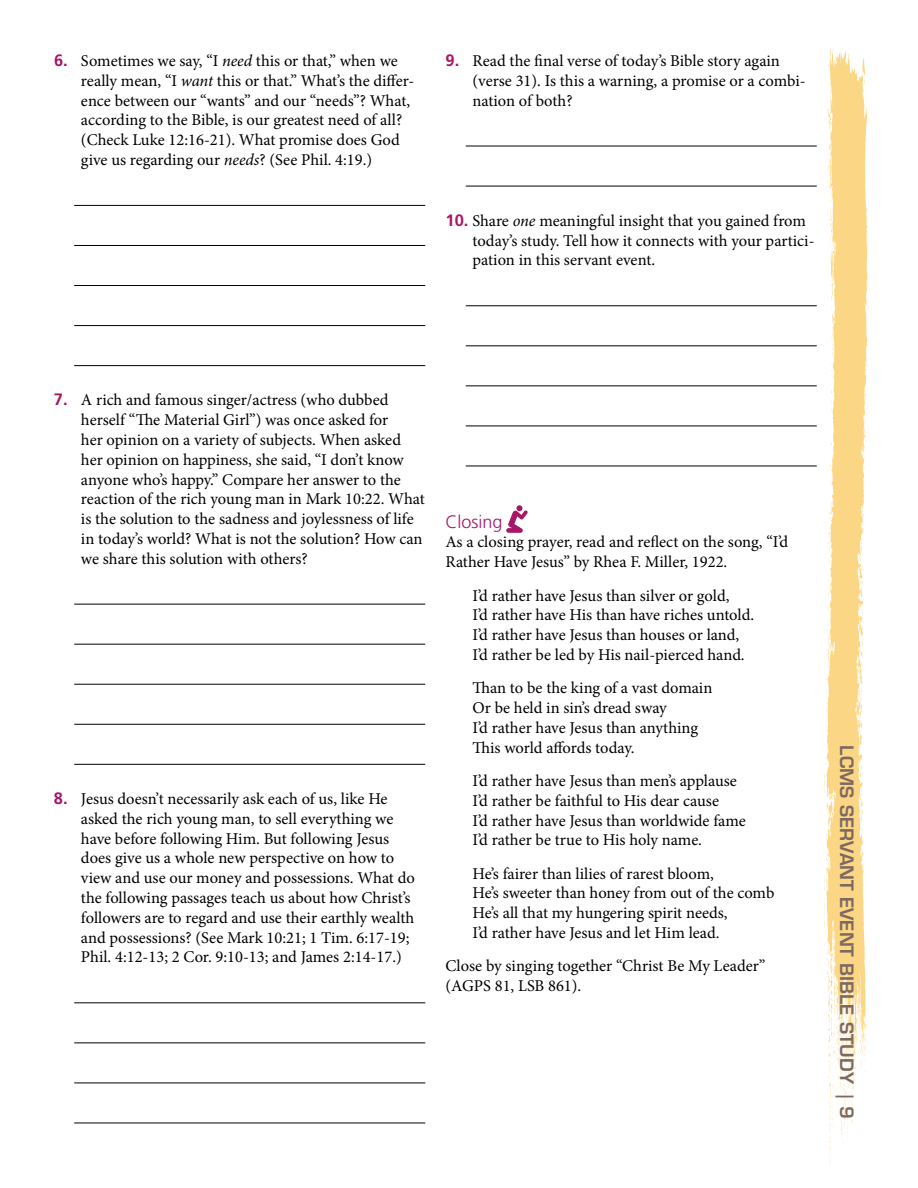
<style>
.page{position:relative;width:918px;height:1188px;background:#fff}
.page>*{position:absolute;margin:0;border:0;box-sizing:border-box;transform-origin:0 0}
.t1{font:600 18px "Eurostile LT Std";color:#7e6960}
.t2{font:300 18px "Frutiger LT Std";color:#a81667}
.t3{font:16.5px/19.8px "Minion Pro";letter-spacing:-.005em;color:#000}
.s1{font-family:"Frutiger LT Std";font-weight:700;color:#a81667}
.s2{font-style:italic}
</style>
<div class="page">
<svg style="left:824px;top:36px;width:45px;height:1132px;fill:#fbd785"></svg>
<hr style="left:74px;top:205px;width:351px;height:1px;background:#000">
<hr style="left:74px;top:245px;width:351px;height:1px;background:#000">
<hr style="left:74px;top:285px;width:351px;height:1px;background:#000">
<hr style="left:74px;top:325px;width:351px;height:1px;background:#000">
<hr style="left:74px;top:365px;width:351px;height:1px;background:#000">
<hr style="left:74px;top:604px;width:351px;height:1px;background:#000">
<hr style="left:74px;top:644px;width:351px;height:1px;background:#000">
<hr style="left:74px;top:684px;width:351px;height:1px;background:#000">
<hr style="left:74px;top:724px;width:351px;height:1px;background:#000">
<hr style="left:74px;top:764px;width:351px;height:1px;background:#000">
<hr style="left:74px;top:1002px;width:351px;height:1px;background:#000">
<hr style="left:74px;top:1042px;width:351px;height:1px;background:#000">
<hr style="left:74px;top:1083px;width:351px;height:1px;background:#000">
<hr style="left:74px;top:1123px;width:351px;height:1px;background:#000">
<hr style="left:466px;top:146px;width:351px;height:1px;background:#000">
<hr style="left:466px;top:186px;width:351px;height:1px;background:#000">
<hr style="left:466px;top:305px;width:351px;height:1px;background:#000">
<hr style="left:466px;top:345px;width:351px;height:1px;background:#000">
<hr style="left:466px;top:385px;width:351px;height:1px;background:#000">
<hr style="left:466px;top:426px;width:351px;height:1px;background:#000">
<hr style="left:466px;top:466px;width:351px;height:1px;background:#000">
<svg style="left:506px;top:505px;width:22px;height:28px"></svg>
<p class="t3" style="left:81px;top:51px;width:335px;text-indent:-27px"><span class="s1">6.</span> Sometimes we say, “I <span class="s2">need</span> this or that,” when we really mean, “I <span class="s2">want</span> this or that.” What’s the differ&shy;ence between our “wants” and our “needs”? What, according to the Bible, is our greatest need of all? (Check Luke 12:16-21). What promise does God give us regarding our <span class="s2">needs</span>? (See Phil. 4:19.)</p>
<p class="t3" style="left:472px;top:51px;width:335px;text-indent:-27px"><span class="s1">9.</span> Read the final verse of today’s Bible story again (verse 31). Is this a warning, a promise or a combi&shy;nation of both?</p>
<p class="t3" style="left:472px;top:211px;width:344px;text-indent:-27px"><span class="s1">10.</span> Share <span class="s2">one</span> meaningful insight that you gained from today’s study. Tell how it connects with your partici&shy;pation in this servant event.</p>
<p class="t3" style="left:81px;top:390px;width:345px;text-indent:-27px"><span class="s1">7.</span> A rich and famous singer/actress (who dubbed herself “The Material Girl”) was once asked for<br>her opinion on a variety of subjects. When asked her opinion on happiness, she said, “I don’t know anyone who’s happy.” Compare her answer to the reaction of the rich young man in Mark 10:22. What is the solution to the sadness and joylessness of life in today’s world? What is not the solution? How can we share this solution with others?</p>
<p class="t3" style="left:81px;top:789px;width:335px;text-indent:-27px"><span class="s1">8.</span> Jesus doesn’t necessarily ask each of us, like He asked the rich young man, to sell everything we have before following Him. But following Jesus does give us a whole new perspective on how to view and use our money and possessions. What do the following passages teach us about how Christ’s followers are to regard and use their earthly wealth and possessions? (See Mark 10:21; 1 Tim. 6:17-19; Phil. 4:12-13; 2 Cor. 9:10-13; and James 2:14-17.)</p>
<p class="t2" style="left:446px;top:511px;width:59px">Closing</p>
<p class="t3" style="left:446px;top:532px;width:344px">As a closing prayer, read and reflect on the song, “I’d<br>Rather Have Jesus” by Rhea F. Miller, 1922.</p>
<p class="t3" style="left:472px;top:586px;width:283px">I’d rather have Jesus than silver or gold,<br>I’d rather have His than have riches untold.<br>I’d rather have Jesus than houses or land, I’d rather be led by His nail-pierced hand.</p>
<p class="t3" style="left:472px;top:678px;width:241px">Than to be the king of a vast domain<br>Or be held in sin’s dread sway<br>I’d rather have Jesus than anything<br>This world affords today.</p>
<p class="t3" style="left:472px;top:771px;width:275px">I’d rather have Jesus than men’s applause I’d rather be faithful to His dear cause<br>I’d rather have Jesus than worldwide fame I’d rather be true to His holy name.</p>
<p class="t3" style="left:472px;top:864px;width:303px">He’s fairer than lilies of rarest bloom,<br>He’s sweeter than honey from out of the comb He’s all that my hungering spirit needs,<br>I’d rather have Jesus and let Him lead.</p>
<p class="t3" style="left:446px;top:956px;width:321px">Close by singing together “Christ Be My Leader” (AGPS 81, LSB 861).</p>
<p class="t1" style="left:858px;top:745px;width:375px;rotate:90deg">LCMS Servant Event bible Study | 9</p>
</div>
